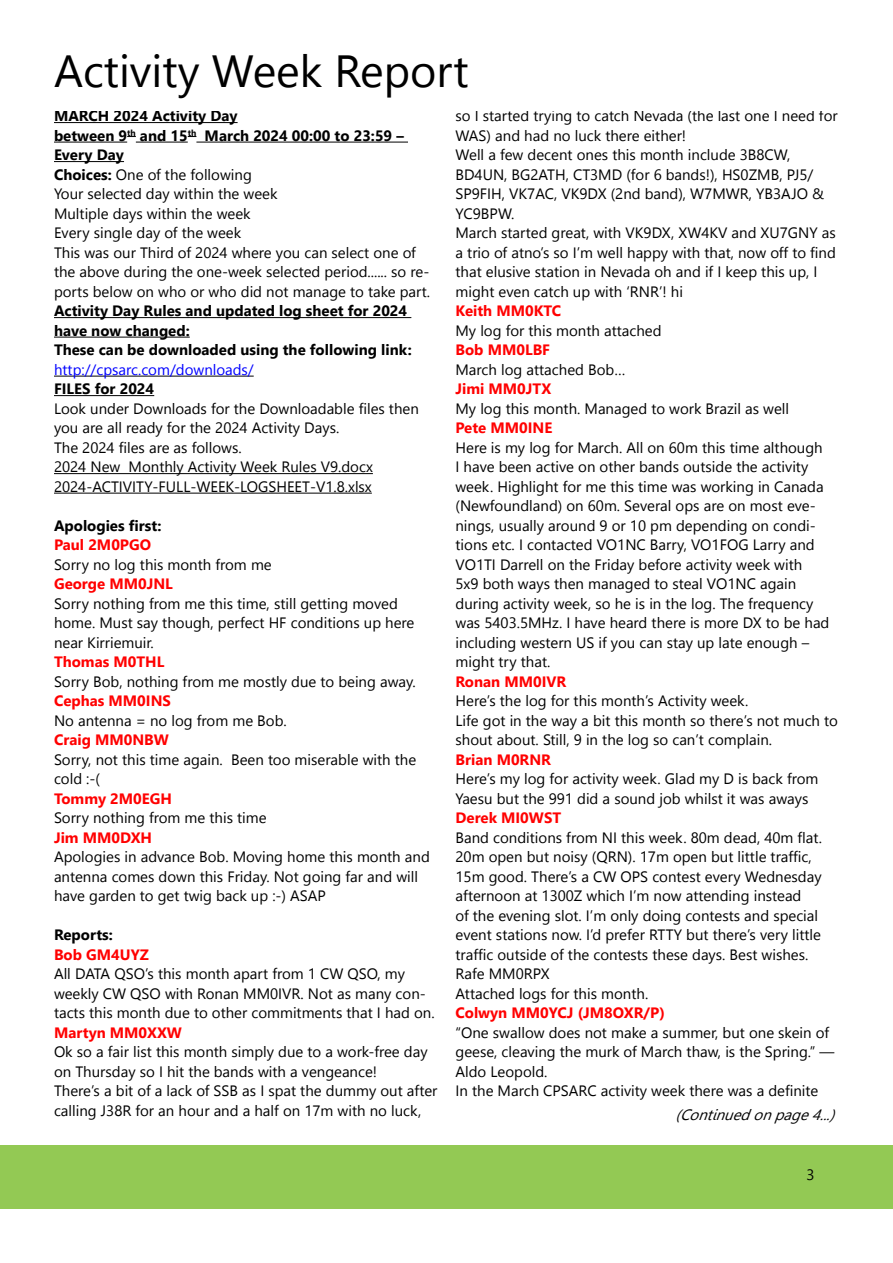
<style>
.page{position:relative;width:893px;height:1263px;background:#fff}
.page>*{position:absolute;margin:0;border:0;box-sizing:border-box;transform-origin:0 0}
.t1{font:45px "Leelawadee UI";color:#000}
.t2{font:15px/19.5px "Leelawadee UI";color:#000}
.t3{font:700 15px "Leelawadee UI";color:#f00}
.t4{font:700 15px/19.5px "Leelawadee UI";color:#000}
.t5{font:15px "Leelawadee UI";color:#00f}
.t6{font:italic 15px "Leelawadee";color:#000}
.t7{font:15px "Leelawadee";color:#000}
.s1{font-weight:700}
</style>
<div class="page">
<div style="left:0;top:1145px;width:893px;height:64px;background:#93c954"></div>
<hr style="left:54px;top:122px;width:184px;height:1px;background:#000">
<hr style="left:54px;top:142px;width:73px;height:1px;background:#000">
<hr style="left:136px;top:142px;width:52px;height:1px;background:#000">
<hr style="left:196px;top:142px;width:212px;height:1px;background:#000">
<hr style="left:54px;top:161px;width:70px;height:1px;background:#000">
<hr style="left:54px;top:317px;width:357px;height:1px;background:#000">
<hr style="left:54px;top:337px;width:136px;height:1px;background:#000">
<hr style="left:54px;top:376px;width:200px;height:1px;background:#000">
<hr style="left:54px;top:395px;width:100px;height:1px;background:#000">
<hr style="left:54px;top:473px;width:319px;height:1px;background:#000">
<hr style="left:54px;top:493px;width:318px;height:1px;background:#000">
<h1 class="t1" style="left:54px;top:40px;width:416px">Activity Week Report</h1>
<p class="t2" style="left:54px;top:105px;width:378px"><span class="s1">MARCH 2024 Activity Day<br>between 9</span><sup>th</sup> <span class="s1">and 15</span><sup>th</sup> <span class="s1">March 2024 00:00 to 23:59 – Every Day<br>Choices:</span> One of the following<br>Your selected day within the week<br>Multiple days within the week<br>Every single day of the week<br>This was our Third of 2024 where you can select one of the above during the one-week selected period...... so re&shy;ports below on who or who did not manage to take part.</p>
<p class="t4" style="left:54px;top:300px;width:359px">Activity Day Rules and updated log sheet for 2024 have now changed:<br>These can be downloaded using the following link:</p>
<p class="t5" style="left:54px;top:359px;width:201px">http://cpsarc.com/downloads/</p>
<p class="t4" style="left:54px;top:378px;width:102px">FILES for 2024</p>
<p class="t2" style="left:54px;top:398px;width:366px">Look under Downloads for the Downloadable files then you are all ready for the 2024 Activity Days.<br>The 2024 files are as follows.<br>2024 New Monthly Activity Week Rules V9.docx 2024-ACTIVITY-FULL-WEEK-LOGSHEET-V1.8.xlsx</p>
<p class="t4" style="left:54px;top:515px;width:109px">Apologies first:</p>
<p class="t3" style="left:54px;top:534px;width:99px">Paul 2M0PGO</p>
<p class="t2" style="left:54px;top:554px;width:219px">Sorry no log this month from me</p>
<p class="t3" style="left:54px;top:573px;width:120px">George MM0JNL</p>
<p class="t2" style="left:54px;top:593px;width:362px">Sorry nothing from me this time, still getting moved home. Must say though, perfect HF conditions up here near Kirriemuir.</p>
<p class="t3" style="left:54px;top:651px;width:112px">Thomas M0THL</p>
<p class="t2" style="left:54px;top:671px;width:363px">Sorry Bob, nothing from me mostly due to being away.</p>
<p class="t3" style="left:54px;top:690px;width:118px">Cephas MM0INS</p>
<p class="t2" style="left:54px;top:710px;width:234px">No antenna = no log from me Bob.</p>
<p class="t3" style="left:54px;top:729px;width:116px">Craig MM0NBW</p>
<p class="t2" style="left:54px;top:749px;width:364px">Sorry, not this time again. Been too miserable with the cold :-(</p>
<p class="t3" style="left:54px;top:788px;width:120px">Tommy 2M0EGH</p>
<p class="t2" style="left:54px;top:807px;width:214px">Sorry nothing from me this time</p>
<p class="t3" style="left:54px;top:827px;width:100px">Jim MM0DXH</p>
<p class="t2" style="left:54px;top:846px;width:377px">Apologies in advance Bob. Moving home this month and antenna comes down this Friday. Not going far and will have garden to get twig back up :-) ASAP</p>
<p class="t4" style="left:54px;top:924px;width:60px">Reports:</p>
<p class="t3" style="left:54px;top:944px;width:96px">Bob GM4UYZ</p>
<p class="t2" style="left:54px;top:963px;width:382px">All DATA QSO’s this month apart from 1 CW QSO, my weekly CW QSO with Ronan MM0IVR. Not as many con&shy;tacts this month due to other commitments that I had on.</p>
<p class="t3" style="left:54px;top:1022px;width:129px">Martyn MM0XXW</p>
<p class="t2" style="left:54px;top:1041px;width:385px">Ok so a fair list this month simply due to a work-free day on Thursday so I hit the bands with a vengeance!<br>There’s a bit of a lack of SSB as I spat the dummy out after calling J38R for an hour and a half on 17m with no luck,</p>
<p class="t2" style="left:455px;top:105px;width:384px">so I started trying to catch Nevada (the last one I need for WAS) and had no luck there either!<br>Well a few decent ones this month include 3B8CW, BD4UN, BG2ATH, CT3MD (for 6 bands!), HS0ZMB, PJ5/ SP9FIH, VK7AC, VK9DX (2nd band), W7MWR, YB3AJO &amp; YC9BPW.<br>March started great, with VK9DX, XW4KV and XU7GNY as a trio of atno’s so I’m well happy with that, now off to find that elusive station in Nevada oh and if I keep this up, I might even catch up with ‘RNR’! hi</p>
<p class="t3" style="left:455px;top:300px;width:107px">Keith MM0KTC</p>
<p class="t2" style="left:455px;top:320px;width:208px">My log for this month attached</p>
<p class="t3" style="left:455px;top:339px;width:96px">Bob MM0LBF</p>
<p class="t2" style="left:455px;top:359px;width:171px">March log attached Bob…</p>
<p class="t3" style="left:455px;top:378px;width:97px">Jimi MM0JTX</p>
<p class="t2" style="left:455px;top:398px;width:335px">My log this month. Managed to work Brazil as well</p>
<p class="t3" style="left:455px;top:417px;width:98px">Pete MM0INE</p>
<p class="t2" style="left:455px;top:437px;width:375px">Here is my log for March. All on 60m this time although I have been active on other bands outside the activity week. Highlight for me this time was working in Canada (Newfoundland) on 60m. Several ops are on most eve&shy;nings, usually around 9 or 10 pm depending on condi&shy;tions etc. I contacted VO1NC Barry, VO1FOG Larry and VO1TI Darrell on the Friday before activity week with<br>5x9 both ways then managed to steal VO1NC again during activity week, so he is in the log. The frequency was 5403.5MHz. I have heard there is more DX to be had including western US if you can stay up late enough – might try that.</p>
<p class="t3" style="left:455px;top:671px;width:112px">Ronan MM0IVR</p>
<p class="t2" style="left:455px;top:690px;width:384px">Here’s the log for this month’s Activity week.<br>Life got in the way a bit this month so there’s not much to shout about. Still, 9 in the log so can’t complain.</p>
<p class="t3" style="left:455px;top:749px;width:97px">Brian M0RNR</p>
<p class="t2" style="left:455px;top:768px;width:364px">Here’s my log for activity week. Glad my D is back from<br>Yaesu but the 991 did a sound job whilst it was aways</p>
<p class="t3" style="left:455px;top:807px;width:107px">Derek MI0WST</p>
<p class="t2" style="left:455px;top:827px;width:368px">Band conditions from NI this week. 80m dead, 40m flat.<br>20m open but noisy (QRN). 17m open but little traffic, 15m good. There’s a CW OPS contest every Wednesday afternoon at 1300Z which I’m now attending instead<br>of the evening slot. I’m only doing contests and special event stations now. I’d prefer RTTY but there’s very little traffic outside of the contests these days. Best wishes.<br>Rafe MM0RPX<br>Attached logs for this month.</p>
<p class="t3" style="left:455px;top:1002px;width:211px">Colwyn MM0YCJ (JM8OXR/P)</p>
<p class="t2" style="left:455px;top:1022px;width:380px">“One swallow does not make a summer, but one skein of geese, cleaving the murk of March thaw, is the Spring.” — Aldo Leopold.<br>In the March CPSARC activity week there was a definite</p>
<p class="t6" style="left:675px;top:1106px;width:166px">(Continuedonpage4...)</p>
<p class="t7" style="left:806px;top:1166px;width:10px">3</p>
</div>
